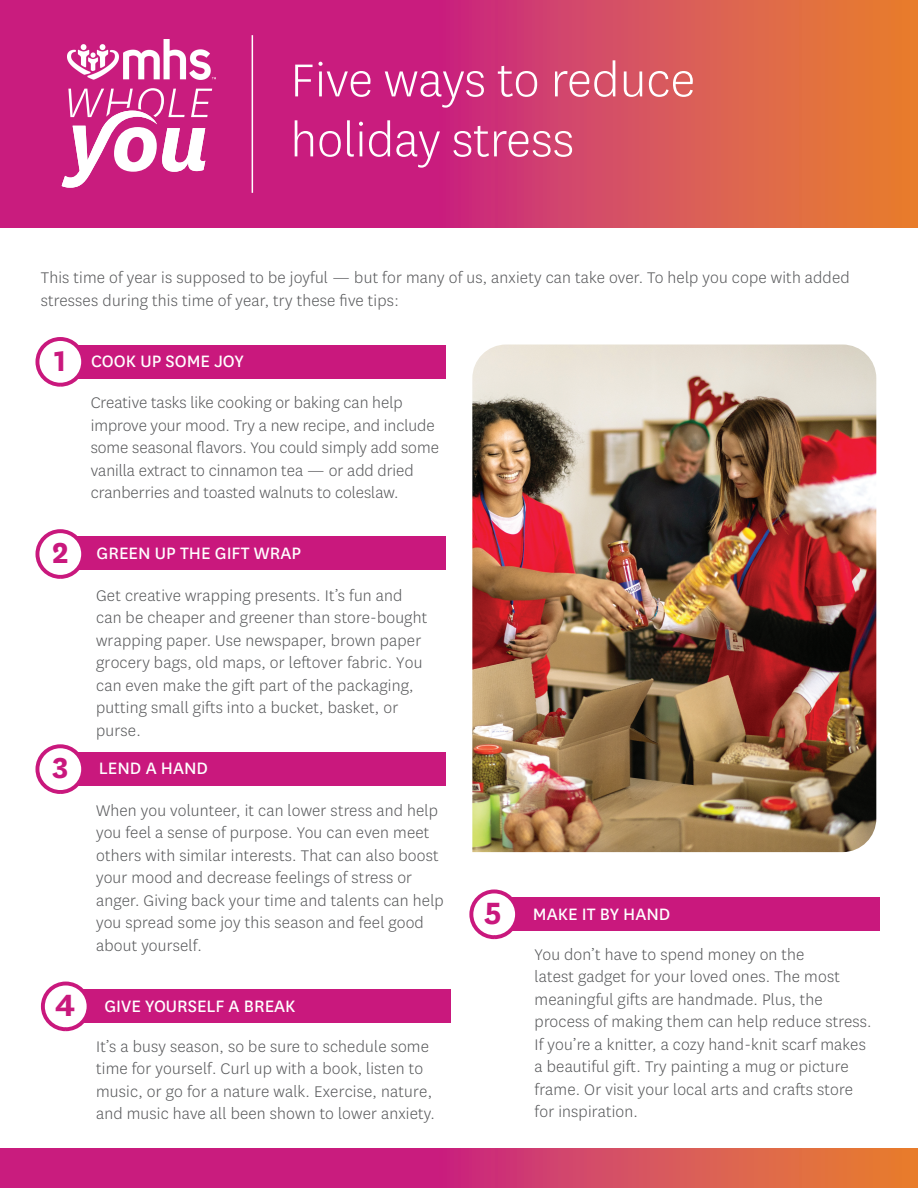
<style>
.page{position:relative;width:918px;height:1188px;background:#fff}
.page>*{position:absolute;margin:0;border:0;box-sizing:border-box;transform-origin:0 0}
.t1{font:300 54px/60px "Centene Sans";color:#fff}
.t2{font:700 36px "Centene Sans";color:#c9187d}
.t3{font:700 33.75px "Centene Sans";color:#c9187d}
.t4{font:19.35px "Centene Sans";color:#fff}
.t5{font:300 18px/22.5px "Centene Sans";letter-spacing:.01em;color:#57585a}
</style>
<div class="page">
<svg style="left:0;top:1148px;width:918px;height:40px;background:#d13a6a"></svg>
<svg style="left:0;top:0;width:918px;height:228px;background:#d23e68"></svg>
<svg style="left:62px;top:88px;width:150px;height:100px"></svg>
<hr style="left:252px;top:35px;width:1px;height:158px;background:#fff">
<img style="left:472px;top:345px;width:404px;height:507px">
<div style="left:498px;top:898px;width:381px;height:33px;background:#c9187d"></div>
<svg style="left:469px;top:890px;width:50px;height:49px"></svg>
<div style="left:64px;top:345px;width:381px;height:33px;background:#c9187d"></div>
<svg style="left:35px;top:337px;width:50px;height:50px"></svg>
<div style="left:64px;top:537px;width:381px;height:33px;background:#c9187d"></div>
<svg style="left:35px;top:529px;width:50px;height:50px"></svg>
<div style="left:64px;top:753px;width:381px;height:33px;background:#c9187d"></div>
<svg style="left:35px;top:744px;width:50px;height:50px"></svg>
<div style="left:69px;top:990px;width:382px;height:33px;background:#c9187d"></div>
<svg style="left:41px;top:982px;width:50px;height:49px"></svg>
<img style="left:67px;top:40px;width:148px;height:39px">
<h2 class="t1" style="left:291px;top:48px;width:406px">Five ways to reduce holiday stress</h2>
<p class="t5" style="left:41px;top:266px;width:810px">This time of year is supposed to be joyful — but for many of us, anxiety can take over. To help you cope with added stresses during this time of year, try these five tips:</p>
<p class="t3" style="left:54px;top:337px;width:14px">1</p>
<p class="t4" style="left:91px;top:349px;width:154px">COOK UP SOME JOY</p>
<p class="t5" style="left:91px;top:391px;width:350px">Creative tasks like cooking or baking can help improve your mood. Try a new recipe, and include some seasonal flavors. You could simply add some vanilla extract to cinnamon tea — or add dried cranberries and toasted walnuts to coleslaw.</p>
<p class="t3" style="left:52px;top:529px;width:18px">2</p>
<p class="t4" style="left:97px;top:540px;width:206px">GREEN UP THE GIFT WRAP</p>
<p class="t5" style="left:96px;top:584px;width:333px">Get creative wrapping presents. It’s fun and can be cheaper and greener than store-bought wrapping paper. Use newspaper, brown paper grocery bags, old maps, or leftover fabric. You can even make the gift part of the packaging, putting small gifts into a bucket, basket, or purse.</p>
<p class="t3" style="left:52px;top:744px;width:18px">3</p>
<p class="t4" style="left:99px;top:756px;width:111px">LEND A HAND</p>
<p class="t5" style="left:96px;top:798px;width:349px">When you volunteer, it can lower stress and help you feel a sense of purpose. You can even meet others with similar interests. That can also boost your mood and decrease feelings of stress or anger. Giving back your time and talents can help you spread some joy this season and feel good about yourself.</p>
<p class="t2" style="left:55px;top:980px;width:22px">4</p>
<p class="t4" style="left:104px;top:993px;width:193px">GIVE YOURSELF A BREAK</p>
<p class="t5" style="left:96px;top:1035px;width:340px">It’s a busy season, so be sure to schedule some time for yourself. Curl up with a book, listen to music, or go for a nature walk. Exercise, nature, and music have all been shown to lower anxiety.</p>
<p class="t2" style="left:484px;top:888px;width:19px">5</p>
<p class="t4" style="left:533px;top:901px;width:139px">MAKE IT BY HAND</p>
<p class="t5" style="left:535px;top:943px;width:339px">You don’t have to spend money on the<br>latest gadget for your loved ones. The most meaningful gifts are handmade. Plus, the process of making them can help reduce stress.<br>If you’re a knitter, a cozy hand-knit scarf makes a beautiful gift. Try painting a mug or picture frame. Or visit your local arts and crafts store for inspiration.</p>
</div>
